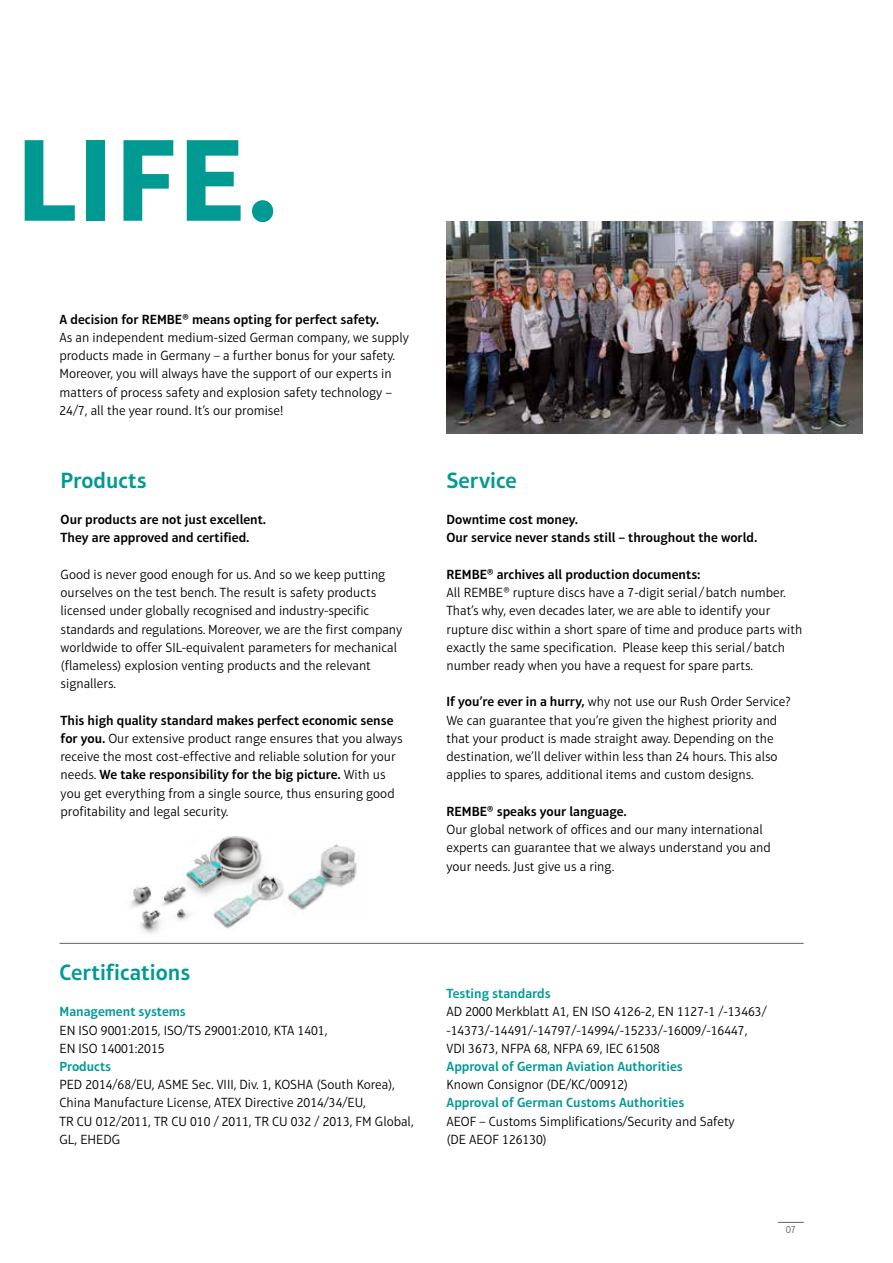
<style>
.page{position:relative;width:893px;height:1263px;background:#fff}
.page>*{position:absolute;margin:0;border:0;box-sizing:border-box;transform-origin:0 0}
.t1{font:700 118.5px "Aptifer Sans LT Pro";color:#009a93}
.t2{font:600 22.5px "Aptifer Sans LT Pro";color:#009a93}
.t3{font:300 13.5px/18.3px "Aptifer Sans LT Pro";color:#000}
.t4{font:600 13.5px/18.1px "Aptifer Sans LT Pro";color:#000}
.t5{font:600 13.5px "Aptifer Sans LT Pro";color:#009a93}
.t6{font:300 10.5px "Aptifer Sans LT Pro";color:#646363}
.s1{font-weight:600}
</style>
<div class="page">
<svg style="left:778px;top:1222px;width:25px;height:1px"></svg>
<img style="left:447px;top:221px;width:416px;height:212px">
<hr style="left:60px;top:943px;width:744px;height:1px;background:#646363">
<img style="left:294px;top:844px;width:63px;height:66px">
<img style="left:130px;top:887px;width:31px;height:47px">
<img style="left:214px;top:921px;width:25px;height:8px">
<img style="left:139px;top:836px;width:155px;height:85px">
<h1 class="t1" style="left:17px;top:109px;width:263px">LIFE.</h1>
<p class="t4" style="left:60px;top:310px;width:321px">A decision for REMBE® means opting for perfect safety.</p>
<p class="t3" style="left:60px;top:328px;width:351px">As an independent medium-sized German company, we supply products made in Germany – a further bonus for your safety.<br>Moreover, you will always have the support of our experts in matters of process safety and explosion safety technology – 24/7, all the year round. It’s our promise!</p>
<h2 class="t2" style="left:61px;top:467px;width:88px">Products</h2>
<p class="t4" style="left:61px;top:510px;width:207px">Our products are not just excellent.<br>They are approved and certified.</p>
<p class="t3" style="left:61px;top:565px;width:343px">Good is never good enough for us. And so we keep putting ourselves on the test bench. The result is safety products licensed under globally recognised and industry-specific standards and regulations. Moreover, we are the first company worldwide to offer SIL-equivalent parameters for mechanical (flameless) explosion venting products and the relevant signallers.</p>
<p class="t3" style="left:61px;top:711px;width:344px"><span class="s1">This high quality standard makes perfect economic sense for you.</span> Our extensive product range ensures that you always receive the most cost-effective and reliable solution for your needs. <span class="s1">We take responsibility for the big picture.</span> With us you get everything from a single source, thus ensuring good profitability and legal security.</p>
<h2 class="t2" style="left:446px;top:467px;width:72px">Service</h2>
<p class="t4" style="left:446px;top:510px;width:312px">Downtime cost money.<br>Our service never stands still – throughout the world.</p>
<p class="t4" style="left:446px;top:565px;width:256px">REMBE® archives all production documents:</p>
<p class="t3" style="left:446px;top:583px;width:357px">All REMBE® rupture discs have a 7-digit serial/batch number.<br>That’s why, even decades later, we are able to identify your rupture disc within a short spare of time and produce parts with exactly the same specification. Please keep this serial/batch number ready when you have a request for spare parts.</p>
<p class="t3" style="left:446px;top:693px;width:346px"><span class="s1">If you’re ever in a hurry,</span> why not use our Rush Order Service?<br>We can guarantee that you’re given the highest priority and that your product is made straight away. Depending on the destination, we’ll deliver within less than 24 hours. This also applies to spares, additional items and custom designs.</p>
<p class="t4" style="left:446px;top:802px;width:182px">REMBE® speaks your language.</p>
<p class="t3" style="left:446px;top:820px;width:326px">Our global network of offices and our many international experts can guarantee that we always understand you and your needs. Just give us a ring.</p>
<h2 class="t2" style="left:60px;top:959px;width:132px">Certifications</h2>
<p class="t5" style="left:60px;top:1004px;width:128px">Management systems</p>
<p class="t3" style="left:60px;top:1021px;width:269px">EN ISO 9001:2015, ISO/TS 29001:2010, KTA 1401,<br>EN ISO 14001:2015</p>
<p class="t5" style="left:60px;top:1058px;width:53px">Products</p>
<p class="t3" style="left:60px;top:1076px;width:356px">PED 2014/68/EU, ASME Sec. VIII, Div. 1, KOSHA (South Korea), China Manufacture License, ATEX Directive 2014/34/EU,<br>TR CU 012/2011, TR CU 010 / 2011, TR CU 032 / 2013, FM Global, GL, EHEDG</p>
<p class="t5" style="left:446px;top:985px;width:106px">Testing standards</p>
<p class="t3" style="left:446px;top:1003px;width:322px">AD 2000 Merkblatt A1, EN ISO 4126-2, EN 1127-1 /-13463/ -14373/-14491/-14797/-14994/-15233/-16009/-16447,<br>VDI 3673, NFPA 68, NFPA 69, IEC 61508</p>
<p class="t5" style="left:446px;top:1058px;width:238px">Approval of German Aviation Authorities</p>
<p class="t3" style="left:446px;top:1075px;width:183px">Known Consignor (DE/KC/00912)</p>
<p class="t5" style="left:446px;top:1095px;width:239px">Approval of German Customs Authorities</p>
<p class="t3" style="left:446px;top:1112px;width:290px">AEOF – Customs Simplifications/Security and Safety (DE AEOF 126130)</p>
<p class="t6" style="left:786px;top:1224px;width:12px">07</p>
</div>
